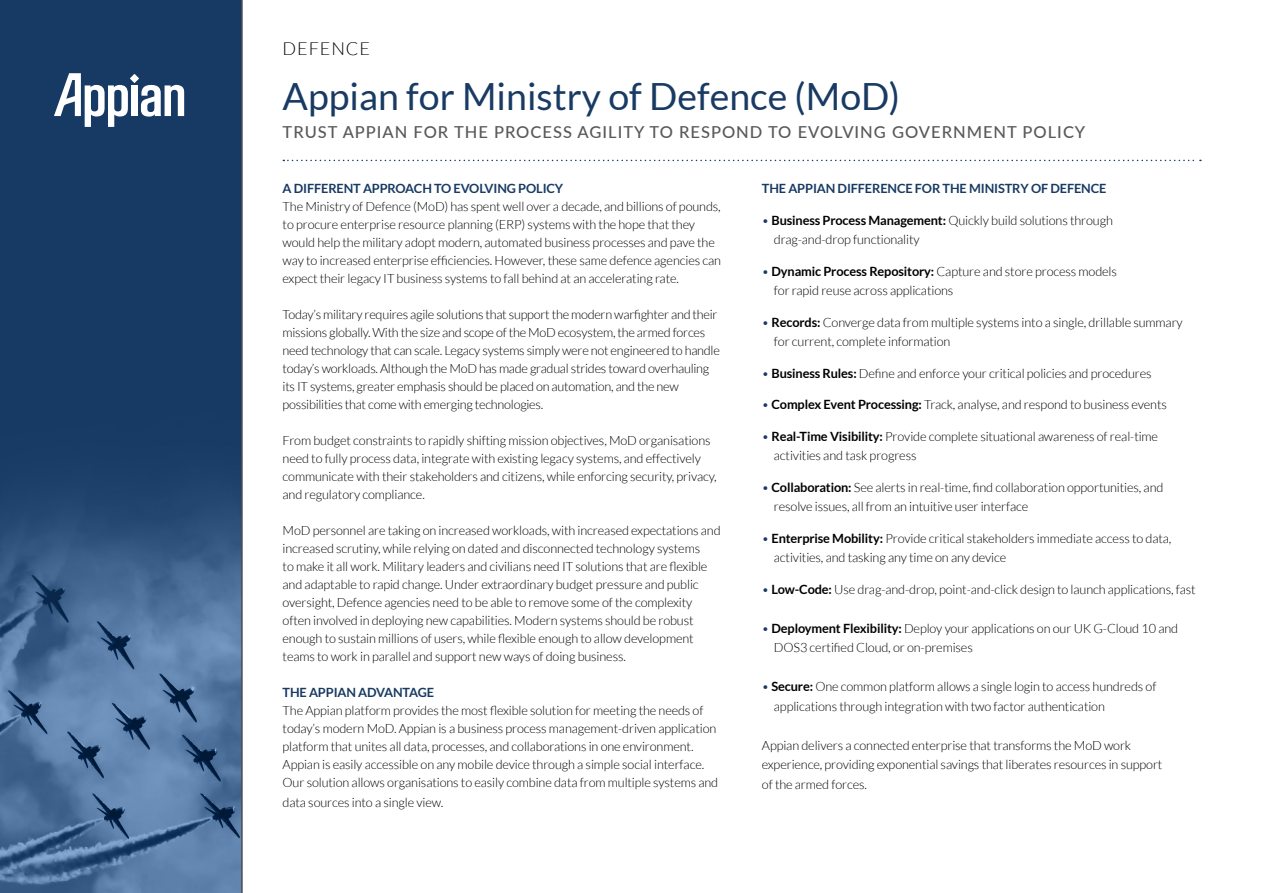
<style>
.page{position:relative;width:1263px;height:893px;background:#fff}
.page>*{position:absolute;margin:0;border:0;box-sizing:border-box;transform-origin:0 0}
.t1{font:37.5px "Lato";color:#183a63}
.t2{font:300 18px "Lato";letter-spacing:.05em;color:#000}
.t3{font:500 16.5px "Lato";letter-spacing:.06em;color:#58595b}
.t4{font:300 12.75px/18px "Lato";letter-spacing:-.01em;color:#000}
.t5{font:700 12.75px "Lato";letter-spacing:-.01em;color:#183a63}
.s1{color:#183a63}
.s2{font-weight:700}
</style>
<div class="page">
<img style="left:0;top:0;width:241px;height:893px">
<svg style="left:54px;top:73px;width:130px;height:54px"></svg>
<svg style="left:283px;top:160px;width:918px;height:1px"></svg>
<hr style="left:241px;top:0;width:2px;height:893px;background:#4d4d4f">
<h2 class="t2" style="left:283px;top:39px;width:89px">DEFENCE</h2>
<h1 class="t1" style="left:283px;top:76px;width:619px">Appian for Ministry of Defence (MoD)</h1>
<p class="t3" style="left:283px;top:120px;width:804px">TRUST APPIAN FOR THE PROCESS AGILITY TO RESPOND TO EVOLVING GOVERNMENT POLICY</p>
<p class="t5" style="left:283px;top:181px;width:282px">A DIFFERENT APPROACH TO EVOLVING POLICY</p>
<p class="t4" style="left:283px;top:198px;width:440px">The Ministry of Defence (MoD) has spent well over a decade, and billions of pounds, to procure enterprise resource planning (ERP) systems with the hope that they would help the military adopt modern, automated business processes and pave the way to increased enterprise efficiencies. However, these same defence agencies can expect their legacy IT business systems to fall behind at an accelerating rate.</p>
<p class="t4" style="left:283px;top:306px;width:439px">Today’s military requires agile solutions that support the modern warfighter and their missions globally. With the size and scope of the MoD ecosystem, the armed forces need technology that can scale. Legacy systems simply were not engineered to handle today’s workloads. Although the MoD has made gradual strides toward overhauling its IT systems, greater emphasis should be placed on automation, and the new possibilities that come with emerging technologies.</p>
<p class="t4" style="left:283px;top:432px;width:436px">From budget constraints to rapidly shifting mission objectives, MoD organisations need to fully process data, integrate with existing legacy systems, and effectively communicate with their stakeholders and citizens, while enforcing security, privacy, and regulatory compliance.</p>
<p class="t4" style="left:283px;top:522px;width:439px">MoD personnel are taking on increased workloads, with increased expectations and increased scrutiny, while relying on dated and disconnected technology systems<br>to make it all work. Military leaders and civilians need IT solutions that are flexible and adaptable to rapid change. Under extraordinary budget pressure and public oversight, Defence agencies need to be able to remove some of the complexity often involved in deploying new capabilities. Modern systems should be robust enough to sustain millions of users, while flexible enough to allow development teams to work in parallel and support new ways of doing business.</p>
<p class="t5" style="left:283px;top:685px;width:153px">THE APPIAN ADVANTAGE</p>
<p class="t4" style="left:283px;top:702px;width:437px">The Appian platform provides the most flexible solution for meeting the needs of today’s modern MoD. Appian is a business process management-driven application platform that unites all data, processes, and collaborations in one environment.<br>Appian is easily accessible on any mobile device through a simple social interface.<br>Our solution allows organisations to easily combine data from multiple systems and</p>
<p class="t4" style="left:283px;top:793px;width:162px">data sources into a single view.</p>
<p class="t5" style="left:762px;top:181px;width:346px">THE APPIAN DIFFERENCE FOR THE MINISTRY OF DEFENCE</p>
<p class="t4" style="left:774px;top:211px;width:340px;line-height:19.5px;text-indent:-12px"><span class="s1">•</span> <span class="s2">Business Process Management:</span> Quickly build solutions through drag-and-drop functionality</p>
<p class="t4" style="left:774px;top:262px;width:345px;line-height:19.5px;text-indent:-12px"><span class="s1">•</span> <span class="s2">Dynamic Process Repository:</span> Capture and store process models for rapid reuse across applications</p>
<p class="t4" style="left:774px;top:313px;width:410px;line-height:19.5px;text-indent:-12px"><span class="s1">•</span> <span class="s2">Records:</span> Converge data from multiple systems into a single, drillable summary for current, complete information</p>
<p class="t4" style="left:762px;top:364px;width:391px"><span class="s1">•</span> <span class="s2">Business Rules:</span> Define and enforce your critical policies and procedures</p>
<p class="t4" style="left:762px;top:396px;width:406px"><span class="s1">•</span> <span class="s2">Complex Event Processing:</span> Track, analyse, and respond to business events</p>
<p class="t4" style="left:774px;top:427px;width:386px;line-height:19.5px;text-indent:-12px"><span class="s1">•</span> <span class="s2">Real-Time Visibility:</span> Provide complete situational awareness of real-time activities and task progress</p>
<p class="t4" style="left:774px;top:478px;width:391px;line-height:19.5px;text-indent:-12px"><span class="s1">•</span> <span class="s2">Collaboration:</span> See alerts in real-time, find collaboration opportunities, and resolve issues, all from an intuitive user interface</p>
<p class="t4" style="left:774px;top:529px;width:399px;line-height:19.5px;text-indent:-12px"><span class="s1">•</span> <span class="s2">Enterprise Mobility:</span> Provide critical stakeholders immediate access to data, activities, and tasking any time on any device</p>
<p class="t4" style="left:762px;top:580px;width:435px"><span class="s1">•</span> <span class="s2">Low-Code:</span> Use drag-and-drop, point-and-click design to launch applications, fast</p>
<p class="t4" style="left:774px;top:619px;width:406px;line-height:19.5px;text-indent:-12px"><span class="s1">•</span> <span class="s2">Deployment Flexibility:</span> Deploy your applications on our UK G-Cloud 10 and<br>DOS3 certified Cloud, or on-premises</p>
<p class="t4" style="left:774px;top:677px;width:384px;line-height:19.5px;text-indent:-12px"><span class="s1">•</span> <span class="s2">Secure:</span> One common platform allows a single login to access hundreds of applications through integration with two factor authentication</p>
<p class="t4" style="left:762px;top:736px;width:402px;line-height:19.5px">Appian delivers a connected enterprise that transforms the MoD work experience, providing exponential savings that liberates resources in support of the armed forces.</p>
</div>
